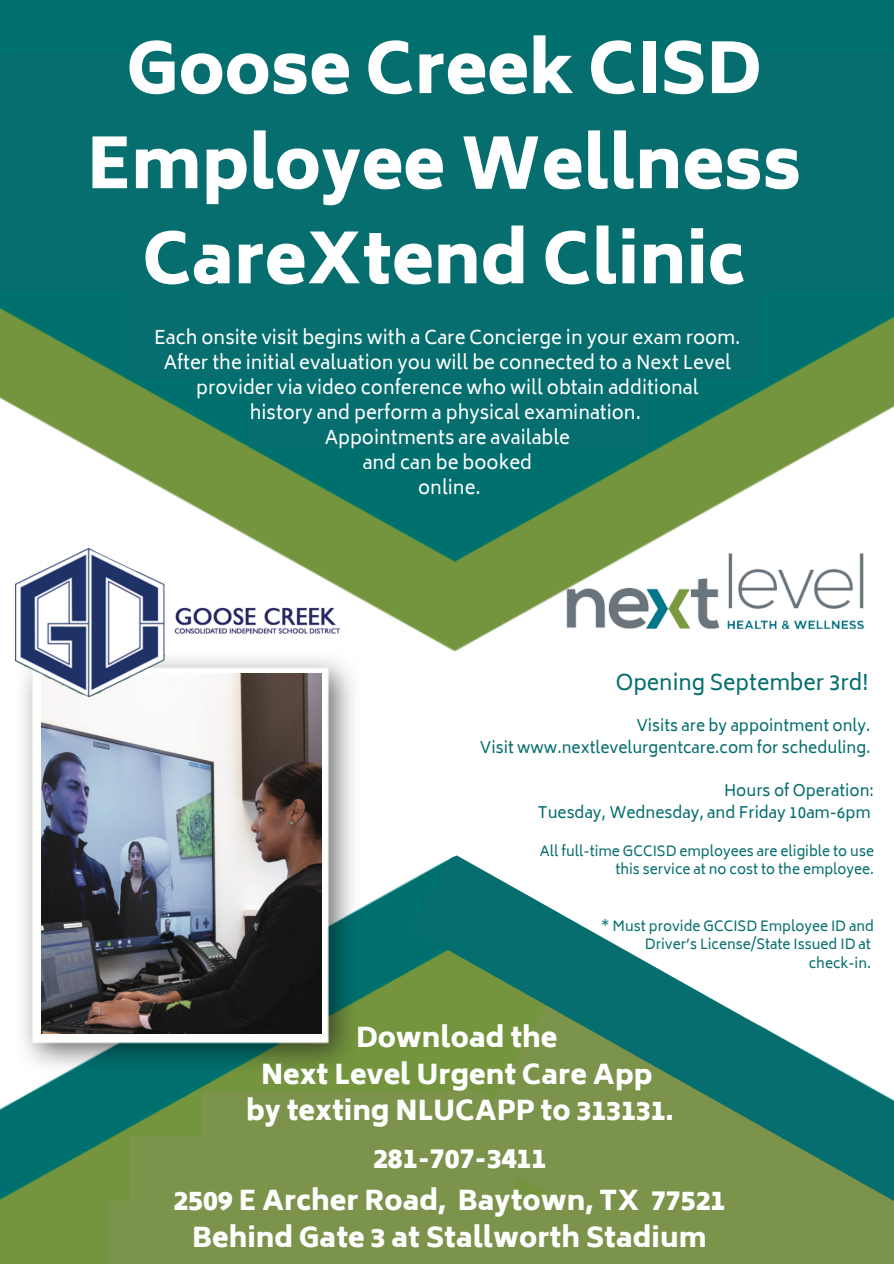
<style>
.page{position:relative;width:894px;height:1264px;background:#fff}
.page>*{position:absolute;margin:0;border:0;box-sizing:border-box;transform-origin:0 0}
.t1{font:800 68.25px/95.1px "Biryani";color:#fff;text-align:center}
.t2{font:800 27px/36.6px "Biryani";color:#fff;text-align:center}
.t3{font:21px "Biryani";color:#066e6e}
.t4{font:18.45px/25px "Biryani";color:#fff;text-align:center}
.t5{font:15.45px/21.6px "Biryani";color:#066e6e;text-align:right}
.t6{font:13.65px/18.8px "Biryani";color:#066e6e;text-align:right}
</style>
<div class="page">
<img style="left:0;top:0;width:893px;height:1263px">
<img style="left:41px;top:673px;width:280px;height:360px">
<div style="left:108px;top:1201px;width:715px;height:62px;background:#7b934a"></div>
<div style="left:41px;top:515px;width:160px;height:137px;background:#fff"></div>
<div style="left:89px;top:546px;width:160px;height:105px;background:#fff"></div>
<div style="left:558px;top:599px;width:315px;height:227px;background:#fff"></div>
<div style="left:447px;top:673px;width:315px;height:152px;background:#fff"></div>
<div style="left:1px;top:55px;width:892px;height:237px;background:#066e6e"></div>
<div style="left:250px;top:210px;width:393px;height:238px;background:#066e6e"></div>
<div style="left:125px;top:140px;width:638px;height:237px;background:#066e6e"></div>
<div style="left:130px;top:1136px;width:384px;height:127px;background:#7b934a"></div>
<div style="left:201px;top:1091px;width:284px;height:172px;background:#7b934a"></div>
<svg style="left:557px;top:718px;width:336px;height:135px"></svg>
<div style="left:823px;top:1241px;width:70px;height:22px;background:#7b934a"></div>
<svg style="left:410px;top:853px;width:483px;height:388px"></svg>
<svg style="left:398px;top:749px;width:135px;height:118px"></svg>
<img style="left:544px;top:546px;width:343px;height:95px">
<img style="left:1px;top:545px;width:169px;height:153px">
<img style="left:174px;top:603px;width:169px;height:36px">
<h1 class="t1" style="left:87px;top:22px;width:715px">Goose Creek CISD<br>Employee Wellness<br>CareXtend Clinic</h1>
<p class="t4" style="left:154px;top:325px;width:587px">Each onsite visit begins with a Care Concierge in your exam room.<br>After the initial evaluation you will be connected to a Next Level provider via video conference who will obtain additional<br>history and perform a physical examination.<br>Appointments are available<br>and can be booked<br>online.</p>
<p class="t3" style="left:615px;top:671px;width:254px">Opening September 3rd!</p>
<p class="t5" style="left:480px;top:715px;width:392px">Visits are by appointment only.<br>Visit www.nextlevelurgentcare.com for scheduling.</p>
<p class="t5" style="left:537px;top:779px;width:337px">Hours of Operation:<br>Tuesday, Wednesday, and Friday 10am-6pm</p>
<p class="t6" style="left:539px;top:841px;width:335px">All full-time GCCISD employees are eligible to use this service at no cost to the employee.</p>
<p class="t6" style="left:601px;top:916px;width:274px">* Must provide GCCISD Employee ID and<br>Driver’s License/State Issued ID at check-in.</p>
<h2 class="t2" style="left:246px;top:1019px;width:429px">Download the<br>Next Level Urgent Care App by texting NLUCAPP to 313131.</h2>
<h2 class="t2" style="left:373px;top:1139px;width:175px">281-707-3411</h2>
<h2 class="t2" style="left:173px;top:1182px;width:553px">2509 E Archer Road, Baytown, TX 77521<br>Behind Gate 3 at Stallworth Stadium</h2>
</div>
